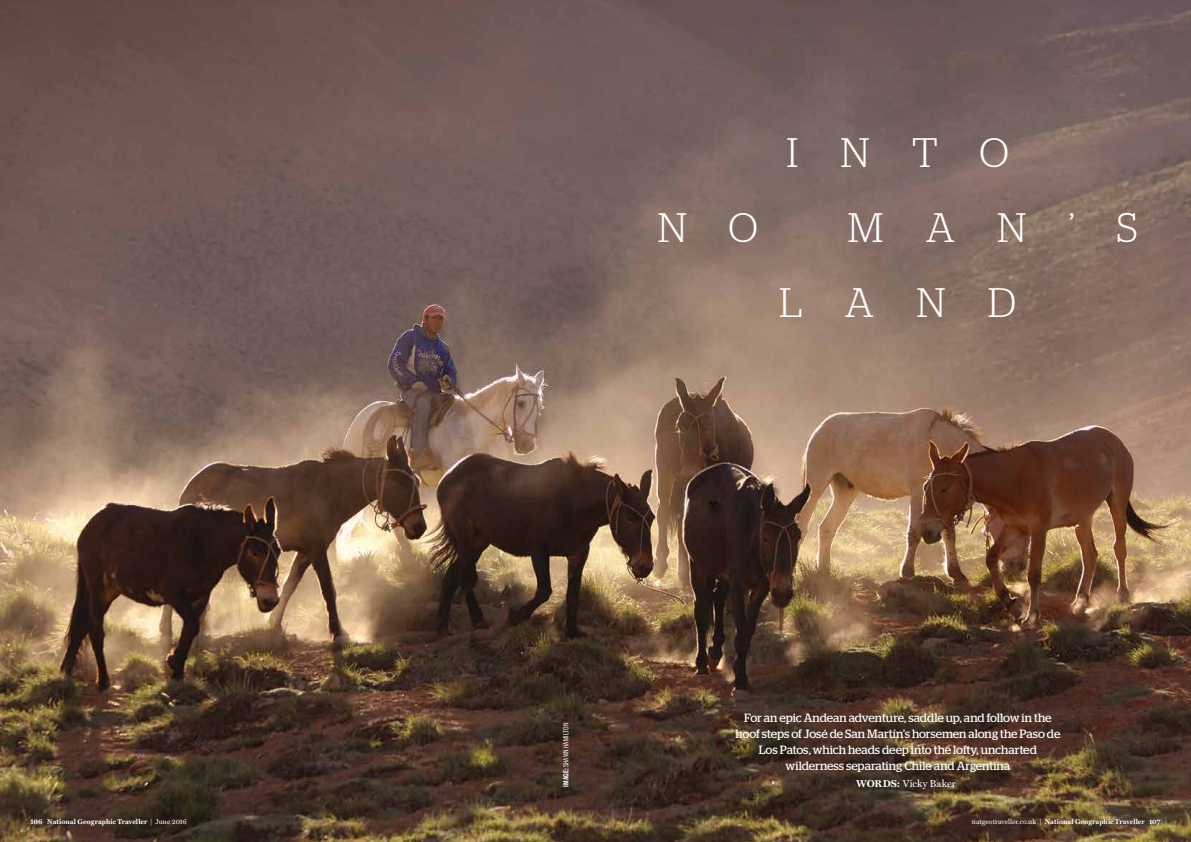
<style>
.page{position:relative;width:1191px;height:842px;background:#fff}
.page>*{position:absolute;margin:0;border:0;box-sizing:border-box;transform-origin:0 0}
.t1{font:300 41.2px/75px "Stag";letter-spacing:1.025em;color:#fff}
.t2{font:12px/15.9px "Stag";letter-spacing:-.005em;color:#fff;text-align:center}
.t3{font:10px "Miller Text";color:#fff}
.t4{font:700 7px "Miller Text";letter-spacing:.005em;color:#fff}
.t5{font:7px "Benton Sans Comp";letter-spacing:.015em;color:#fff}
.s1{font-weight:700}
.s2{font-weight:400}
</style>
<div class="page">
<img style="left:0;top:0;width:1191px;height:842px">
<h1 class="t1" style="left:786px;top:114px;width:224px">INTO</h1>
<h1 class="t1" style="left:658px;top:189px;width:102px">N O</h1>
<h1 class="t1" style="left:779px;top:189px;width:360px;text-indent:69px">MAN’S<br>LAND</h1>
<p class="t5" style="left:562px;top:787px;width:65px;rotate:-90deg"><span class="s1">IMAGE:</span> SHAWN HAMILTON</p>
<p class="t2" style="left:735px;top:710px;width:326px">For an epic Andean adventure, saddle up, and follow in the hoof steps of José de San Martín’s horsemen along the Paso de Los Patos, which heads deep into the lofty, uncharted wilderness separating Chile and Argentina</p>
<p class="t3" style="left:856px;top:777px;width:101px"><span class="s1">WORDS:</span> Vicky Baker</p>
<p class="t4" style="left:30px;top:817px;width:158px">106 National Geographic Traveller <span class="s2">| June 2016</span></p>
<p class="t4" style="left:971px;top:817px;width:190px"><span class="s2">natgeotraveller.co.uk |</span> National Geographic Traveller 107</p>
</div>
